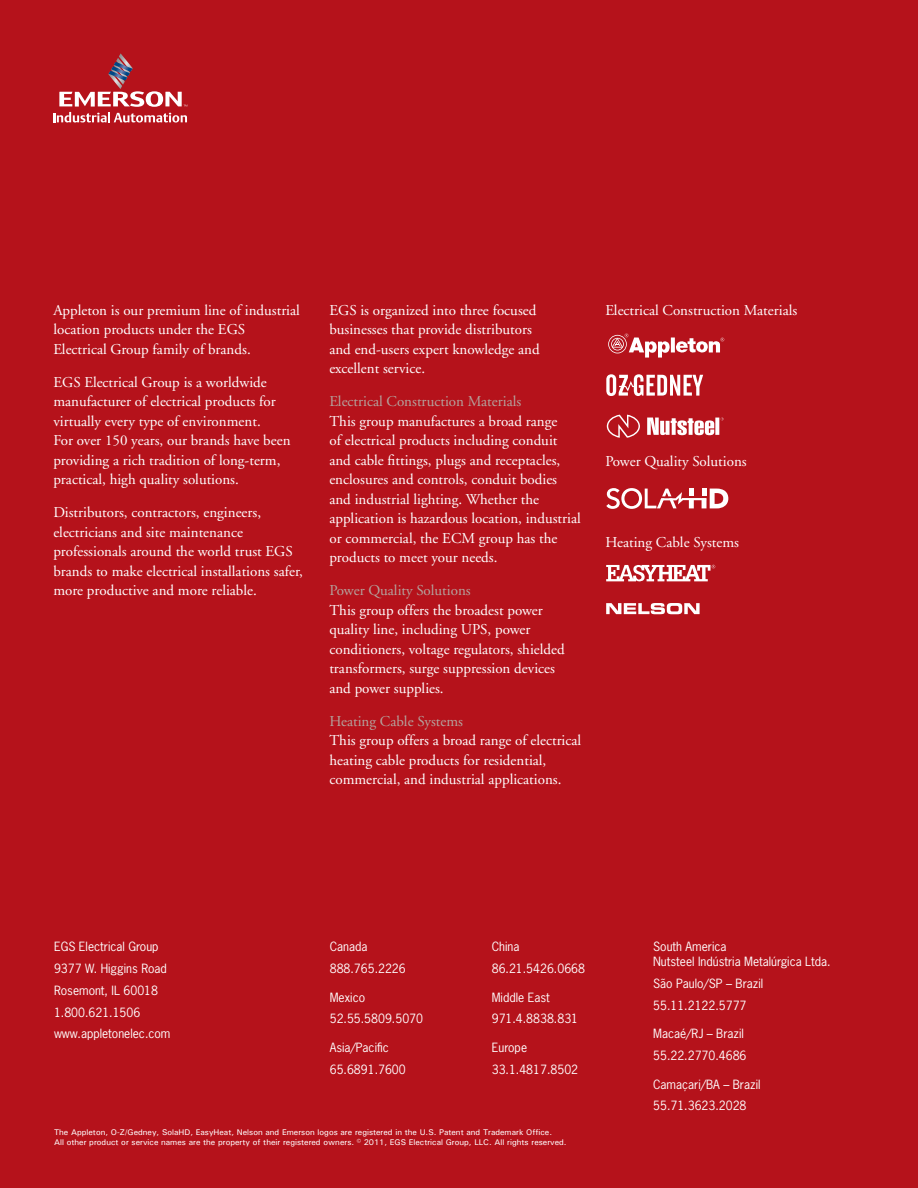
<style>
.page{position:relative;width:918px;height:1188px;background:#b5121b}
.page>*{position:absolute;margin:0;border:0;box-sizing:border-box;transform-origin:0 0}
.t1{font:15px/19.5px "Adobe Garamond";color:#fff}
.t2{font:15px "Adobe Garamond";color:#b4a49e}
.t3{font:12px/21.8px "News Gothic Std";color:#fff}
.t4{font:500 8.25px/9.8px "Univers";color:#fff}
</style>
<div class="page">
<svg style="left:53px;top:53px;width:134px;height:70px"></svg>
<svg style="left:671px;top:338px;width:4px;height:14px"></svg>
<svg style="left:676px;top:338px;width:48px;height:15px"></svg>
<svg style="left:608px;top:334px;width:62px;height:24px"></svg>
<svg style="left:606px;top:603px;width:94px;height:11px"></svg>
<svg style="left:606px;top:565px;width:109px;height:17px"></svg>
<svg style="left:606px;top:488px;width:122px;height:21px"></svg>
<svg style="left:606px;top:374px;width:97px;height:22px"></svg>
<svg style="left:607px;top:415px;width:117px;height:23px"></svg>
<p class="t1" style="left:53px;top:300px;width:248px">Appleton is our premium line of industrial location products under the EGS<br>Electrical Group family of brands.</p>
<p class="t1" style="left:53px;top:372px;width:239px">EGS Electrical Group is a worldwide manufacturer of electrical products for virtually every type of environment.<br>For over 150 years, our brands have been providing a rich tradition of long-term, practical, high quality solutions.</p>
<p class="t1" style="left:53px;top:503px;width:251px">Distributors, contractors, engineers, electricians and site maintenance professionals around the world trust EGS brands to make electrical installations safer, more productive and more reliable.</p>
<p class="t1" style="left:329px;top:300px;width:212px">EGS is organized into three focused businesses that provide distributors and end-users expert knowledge and excellent service.</p>
<p class="t2" style="left:329px;top:393px;width:193px">Electrical Construction Materials</p>
<p class="t1" style="left:329px;top:411px;width:253px">This group manufactures a broad range<br>of electrical products including conduit and cable fittings, plugs and receptacles, enclosures and controls, conduit bodies and industrial lighting. Whether the application is hazardous location, industrial or commercial, the ECM group has the products to meet your needs.</p>
<p class="t2" style="left:329px;top:582px;width:143px">Power Quality Solutions</p>
<p class="t1" style="left:329px;top:600px;width:237px">This group offers the broadest power quality line, including UPS, power conditioners, voltage regulators, shielded transformers, surge suppression devices and power supplies.</p>
<p class="t2" style="left:329px;top:713px;width:135px">Heating Cable Systems</p>
<p class="t1" style="left:329px;top:731px;width:253px">This group offers a broad range of electrical heating cable products for residential, commercial, and industrial applications.</p>
<p class="t1" style="left:605px;top:300px;width:193px">Electrical Construction Materials</p>
<p class="t1" style="left:605px;top:452px;width:143px">Power Quality Solutions</p>
<p class="t1" style="left:605px;top:533px;width:135px">Heating Cable Systems</p>
<p class="t3" style="left:54px;top:936px;width:118px">EGS Electrical Group<br>9377 W. Higgins Road<br>Rosemont, IL 60018<br>1.800.621.1506 www.appletonelec.com</p>
<p class="t3" style="left:330px;top:936px;width:78px">Canada<br>888.765.2226</p>
<p class="t3" style="left:330px;top:986px;width:95px">Mexico<br>52.55.5809.5070</p>
<p class="t3" style="left:330px;top:1036px;width:78px">Asia/Pacific<br>65.6891.7600</p>
<p class="t3" style="left:492px;top:936px;width:95px">China<br>86.21.5426.0668</p>
<p class="t3" style="left:492px;top:986px;width:88px">Middle East<br>971.4.8838.831</p>
<p class="t3" style="left:492px;top:1036px;width:88px">Europe<br>33.1.4817.8502</p>
<p class="t4" style="left:54px;top:1127px;width:514px">The Appleton, O-Z/Gedney, SolaHD, EasyHeat, Nelson and Emerson logos are registered in the U.S. Patent and Trademark Office.<br>All other product or service names are the property of their registered owners. © 2011, EGS Electrical Group, LLC. All rights reserved.</p>
<p class="t3" style="left:653px;top:939px;width:179px;line-height:15px">South America<br>Nutsteel Indústria Metalúrgica Ltda.</p>
<p class="t3" style="left:653px;top:973px;width:112px">São Paulo/SP – Brazil<br>55.11.2122.5777</p>
<p class="t3" style="left:653px;top:1023px;width:95px">Macaé/RJ – Brazil<br>55.22.2770.4686</p>
<p class="t3" style="left:653px;top:1073px;width:109px">Camaçari/BA – Brazil<br>55.71.3623.2028</p>
</div>
